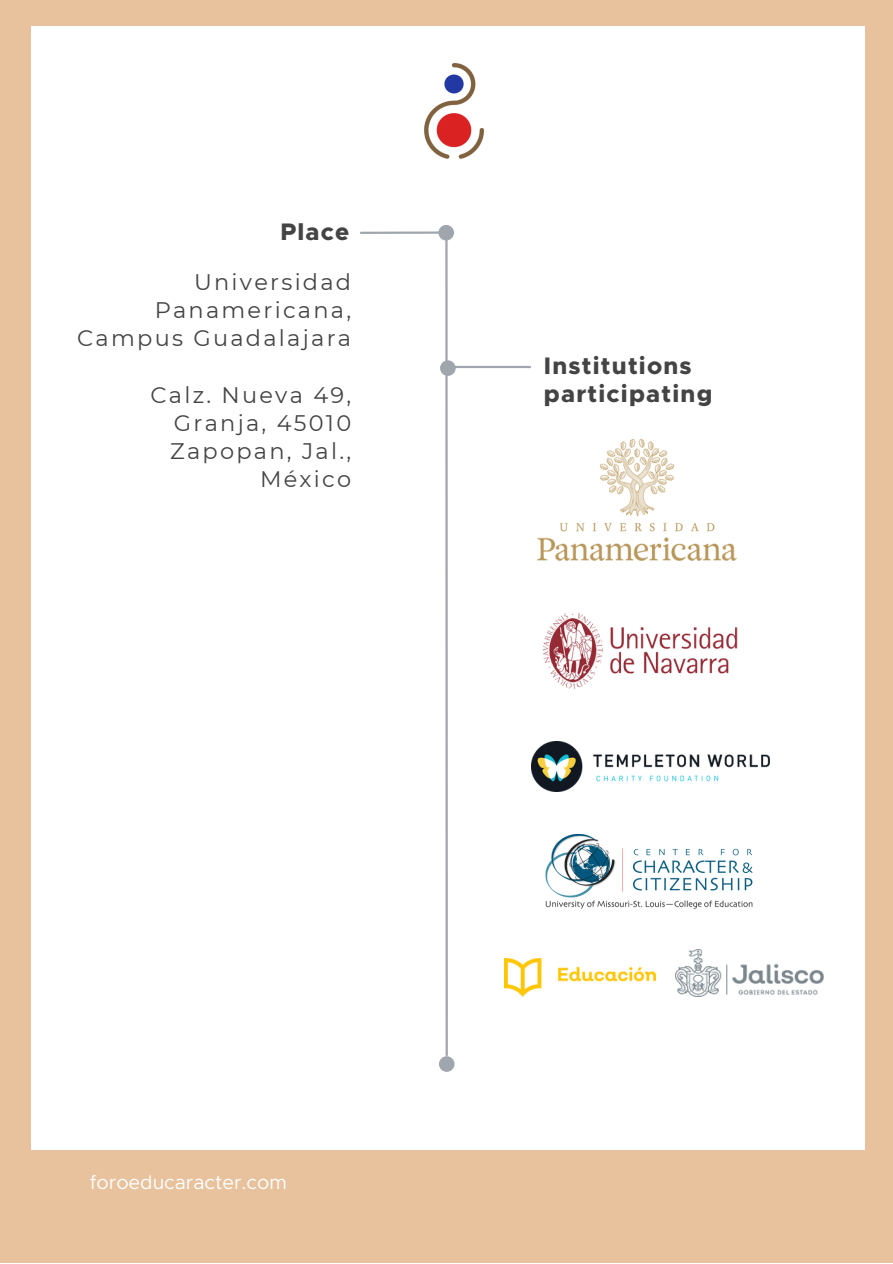
<style>
.page{position:relative;width:893px;height:1264px;background:#fff}
.page>*{position:absolute;margin:0;border:0;box-sizing:border-box;transform-origin:0 0}
.t1{font:800 24px/28px "Metropolis";letter-spacing:.05em;color:#444}
.t2{font:22.5px/28px "Montserrat";letter-spacing:.1em;color:#444;text-align:right}
.t3{font:19.5px "Metropolis";color:#fff}
</style>
<div class="page">
<div style="left:0;top:0;width:892px;height:1262px;background:#e7c29d"></div>
<div style="left:31px;top:26px;width:833px;height:1123px;background:#fff"></div>
<hr style="left:445px;top:234px;width:3px;height:821px;background:#9fa6ad">
<div style="left:439px;top:1056px;width:15px;height:15px;background:#9fa6ad;border-radius:50%"></div>
<hr style="left:448px;top:366px;width:82px;height:2px;background:#9fa6ad">
<div style="left:438px;top:225px;width:16px;height:15px;background:#9fa6ad;border-radius:50%"></div>
<hr style="left:361px;top:231px;width:84px;height:3px;background:#9fa6ad">
<img style="left:425px;top:64px;width:58px;height:94px">
<img style="left:531px;top:741px;width:238px;height:50px">
<img style="left:542px;top:613px;width:196px;height:76px">
<img style="left:537px;top:440px;width:199px;height:120px">
<img style="left:545px;top:834px;width:208px;height:75px">
<div style="left:440px;top:360px;width:15px;height:16px;background:#9fa6ad;border-radius:50%"></div>
<img style="left:505px;top:958px;width:150px;height:38px">
<img style="left:675px;top:949px;width:148px;height:47px">
<p class="t1" style="left:280px;top:219px;width:71px">Place</p>
<p class="t2" style="left:77px;top:268px;width:275px">Universidad<br>Panamericana,<br>Campus Guadalajara</p>
<p class="t2" style="left:150px;top:380px;width:202px">Calz. Nueva 49,<br>Granja, 45010<br>Zapopan, Jal.,<br>México</p>
<p class="t1" style="left:544px;top:353px;width:170px">Institutions participating</p>
<p class="t3" style="left:90px;top:1173px;width:198px">foroeducaracter.com</p>
</div>
